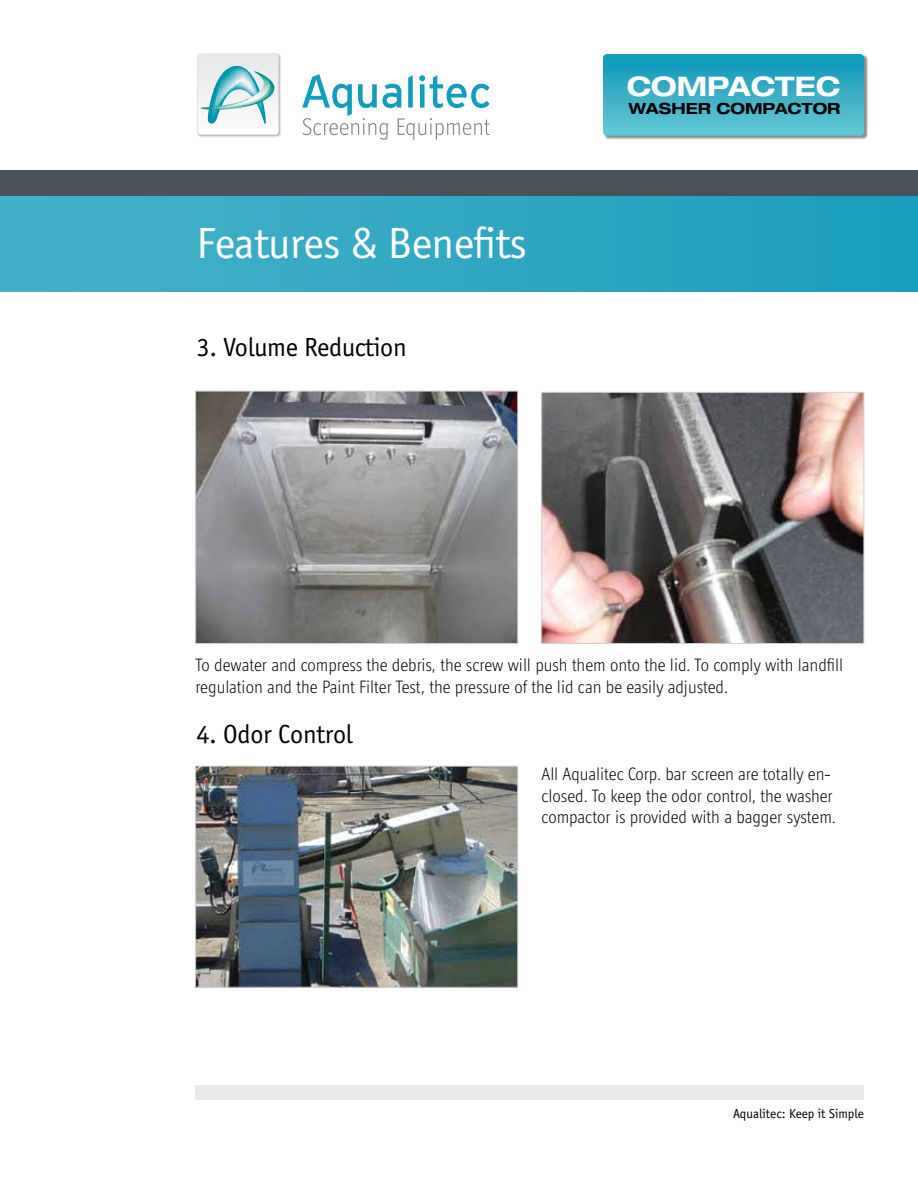
<style>
.page{position:relative;width:918px;height:1188px;background:#fff}
.page>*{position:absolute;margin:0;border:0;box-sizing:border-box;transform-origin:0 0}
.t1{font:45px "Officina Sans";letter-spacing:-.01em;color:#fff}
.t2{font:27px "Officina Sans";letter-spacing:-.01em;color:#000}
.t3{font:700 expanded 27px "Helvetica Neue";color:#fff}
.t4{font:300 18px/21.6px "Officina Display ITC";color:#000}
.t5{font:700 expanded 15.45px "Helvetica Neue";color:#000}
.t6{font:13.5px "Officina Sans";color:#000}
</style>
<div class="page">
<div style="left:195px;top:1085px;width:669px;height:15px;background:#e9e9ea"></div>
<svg style="left:302px;top:74px;width:188px;height:66px"></svg>
<img style="left:197px;top:53px;width:84px;height:84px">
<svg style="left:198px;top:54px;width:81px;height:81px"></svg>
<div style="left:603px;top:54px;width:265px;height:86px;background:#000;opacity:.45"></div>
<svg style="left:603px;top:54px;width:261px;height:82px;background:#39afc6"></svg>
<div style="left:0;top:196px;width:918px;height:96px;background:linear-gradient(to right,#46b2c8,#1b9ebc)"></div>
<div style="left:0;top:171px;width:918px;height:25px;background:#495258"></div>
<img style="left:197px;top:393px;width:319px;height:249px">
<div style="left:195px;top:391px;width:323px;height:253px;border:1px solid #d1d3d4"></div>
<img style="left:544px;top:394px;width:318px;height:248px">
<div style="left:542px;top:392px;width:322px;height:252px;border:1px solid #d1d3d4"></div>
<img style="left:197px;top:768px;width:319px;height:217px">
<div style="left:195px;top:766px;width:323px;height:221px;border:1px solid #d1d3d4"></div>
<h1 class="t1" style="left:197px;top:218px;width:332px">Features &amp; Benefits</h1>
<h2 class="t2" style="left:197px;top:332px;width:212px">3. Volume Reduction</h2>
<h2 class="t3" style="left:627px;top:70px;width:215px">COMPACTEC</h2>
<p class="t5" style="left:628px;top:99px;width:117px">WASHER COMPACTOR</p>
<p class="t4" style="left:195px;top:654px;width:649px">To dewater and compress the debris, the screw will push them onto the lid. To comply with landfill regulation and the Paint Filter Test, the pressure of the lid can be easily adjusted.</p>
<h2 class="t2" style="left:196px;top:719px;width:158px">4. Odor Control</h2>
<p class="t4" style="left:542px;top:763px;width:296px">All Aqualitec Corp. bar screen are totally en&shy;closed. To keep the odor control, the washer compactor is provided with a bagger system.</p>
<p class="t6" style="left:733px;top:1106px;width:132px">Aqualitec: Keep it Simple</p>
</div>
